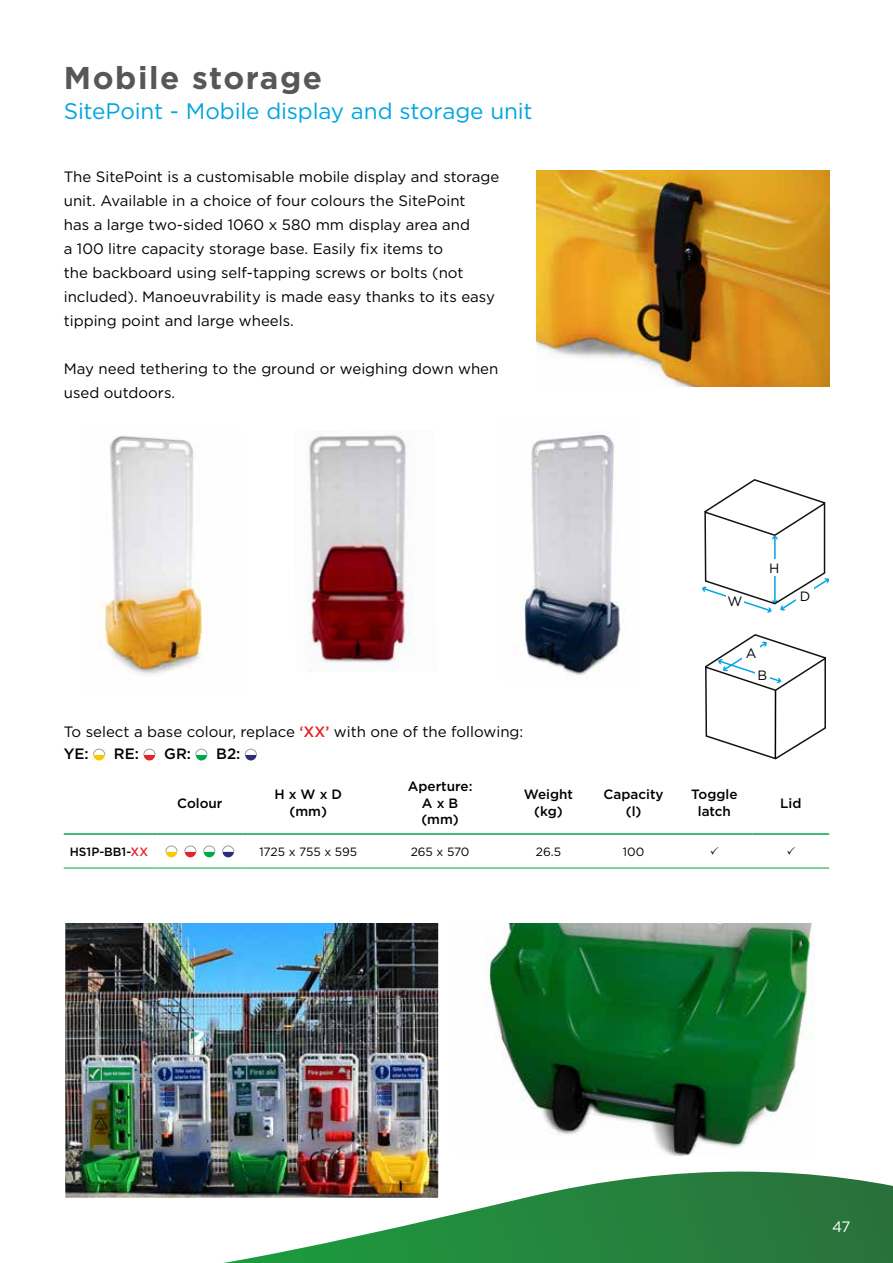
<style>
.page{position:relative;width:893px;height:1263px;background:#fff}
.page>*{position:absolute;margin:0;border:0;box-sizing:border-box;transform-origin:0 0}
.t1{font:700 31.5px "Gotham";letter-spacing:.05em;color:#585756}
.t2{font:22.5px "Gotham";letter-spacing:-.005em;color:#00a5df}
.t3{font:15px/24px "Gotham";color:#000}
.t4{font:500 15px "Gotham";color:#000}
.t5{font:15px "Gotham";color:#fff}
.t6{font:500 13.5px/16.5px "Gotham";color:#000;text-align:center}
.t7{font:13.5px "Gotham";color:#000}
.t8{font:12px "Gotham";color:#000}
.t9{font:500 12px "Gotham";color:#000}
.s1{font-weight:500;color:#e52329}
.s2{font-weight:500}
.s3{color:#e52329}
</style>
<div class="page">
<img style="left:486px;top:924px;width:328px;height:231px">
<svg style="left:223px;top:1171px;width:670px;height:92px"></svg>
<img style="left:97px;top:435px;width:106px;height:241px">
<img style="left:66px;top:924px;width:371px;height:273px">
<div style="left:62px;top:920px;width:379px;height:281px;border:3px solid #fff"></div>
<img style="left:536px;top:170px;width:293px;height:217px">
<svg style="left:64px;top:845px;width:765px;height:23px"></svg>
<hr style="left:64px;top:833px;width:93px;height:2px;background:#04a64a">
<hr style="left:157px;top:833px;width:85px;height:2px;background:#04a64a">
<hr style="left:242px;top:833px;width:132px;height:2px;background:#04a64a">
<hr style="left:374px;top:833px;width:132px;height:2px;background:#04a64a">
<hr style="left:242px;top:868px;width:132px;height:1px;background:#04a64a">
<hr style="left:374px;top:868px;width:132px;height:1px;background:#04a64a">
<hr style="left:506px;top:833px;width:85px;height:2px;background:#04a64a">
<hr style="left:591px;top:833px;width:85px;height:2px;background:#04a64a">
<hr style="left:591px;top:868px;width:85px;height:1px;background:#04a64a">
<hr style="left:676px;top:833px;width:77px;height:2px;background:#04a64a">
<hr style="left:753px;top:833px;width:76px;height:2px;background:#04a64a">
<hr style="left:64px;top:868px;width:93px;height:1px;background:#04a64a">
<hr style="left:157px;top:868px;width:85px;height:1px;background:#04a64a">
<hr style="left:506px;top:868px;width:85px;height:1px;background:#04a64a">
<hr style="left:676px;top:868px;width:77px;height:1px;background:#04a64a">
<hr style="left:753px;top:868px;width:76px;height:1px;background:#04a64a">
<svg style="left:165px;top:846px;width:13px;height:11px"></svg>
<svg style="left:184px;top:846px;width:12px;height:11px"></svg>
<svg style="left:203px;top:846px;width:12px;height:11px"></svg>
<svg style="left:222px;top:846px;width:12px;height:11px"></svg>
<svg style="left:93px;top:749px;width:12px;height:11px"></svg>
<svg style="left:143px;top:749px;width:12px;height:11px"></svg>
<svg style="left:195px;top:749px;width:12px;height:11px"></svg>
<svg style="left:245px;top:749px;width:12px;height:11px"></svg>
<svg style="left:705px;top:634px;width:121px;height:126px"></svg>
<hr style="left:775px;top:690px;width:1px;height:68px;background:#020203">
<div style="left:742px;top:646px;width:17px;height:13px;background:#fff"></div>
<div style="left:755px;top:668px;width:15px;height:13px;background:#fff"></div>
<svg style="left:702px;top:479px;width:128px;height:134px"></svg>
<div style="left:765px;top:560px;width:18px;height:16px;background:#fff"></div>
<img style="left:308px;top:435px;width:104px;height:237px">
<img style="left:523px;top:432px;width:103px;height:247px">
<svg style="left:711px;top:846px;width:7px;height:8px"></svg>
<svg style="left:787px;top:846px;width:8px;height:8px"></svg>
<h1 class="t1" style="left:64px;top:57px;width:260px">Mobile storage</h1>
<h2 class="t2" style="left:64px;top:97px;width:470px">SitePoint - Mobile display and storage unit</h2>
<p class="t3" style="left:64px;top:164px;width:437px">The SitePoint is a customisable mobile display and storage unit. Available in a choice of four colours the SitePoint<br>has a large two-sided 1060 x 580 mm display area and<br>a 100 litre capacity storage base. Easily fix items to<br>the backboard using self-tapping screws or bolts (not included). Manoeuvrability is made easy thanks to its easy tipping point and large wheels.</p>
<p class="t3" style="left:64px;top:356px;width:436px">May need tethering to the ground or weighing down when used outdoors.</p>
<p class="t3" style="left:64px;top:720px;width:461px;line-height:22.5px">To select a base colour, replace <span class="s1">‘XX’</span> with one of the following:<br><span class="s2">YE:</span></p>
<p class="t4" style="left:114px;top:744px;width:27px">RE:</p>
<p class="t4" style="left:164px;top:744px;width:28px">GR:</p>
<p class="t4" style="left:216px;top:744px;width:26px">B2:</p>
<p class="t7" style="left:727px;top:592px;width:16px">W</p>
<p class="t7" style="left:769px;top:560px;width:12px">H</p>
<p class="t7" style="left:746px;top:645px;width:12px">A</p>
<p class="t7" style="left:758px;top:667px;width:11px">B</p>
<p class="t7" style="left:800px;top:587px;width:12px">D</p>
<p class="t6" style="left:177px;top:794px;width:47px">Colour</p>
<p class="t6" style="left:274px;top:786px;width:69px">H x W x D (mm)</p>
<p class="t6" style="left:408px;top:778px;width:66px">Aperture:<br>A x B (mm)</p>
<p class="t6" style="left:524px;top:786px;width:51px">Weight (kg)</p>
<p class="t6" style="left:604px;top:786px;width:62px">Capacity (l)</p>
<p class="t6" style="left:691px;top:786px;width:48px">Toggle latch</p>
<p class="t6" style="left:780px;top:794px;width:23px">Lid</p>
<p class="t9" style="left:70px;top:844px;width:80px">HS1P-BB1-<span class="s3">XX</span></p>
<p class="t8" style="left:259px;top:844px;width:99px">1725 x 755 x 595</p>
<p class="t8" style="left:411px;top:844px;width:60px">265 x 570</p>
<p class="t8" style="left:536px;top:844px;width:27px">26.5</p>
<p class="t8" style="left:623px;top:844px;width:23px">100</p>
<p class="t5" style="left:832px;top:1217px;width:20px">47</p>
</div>
